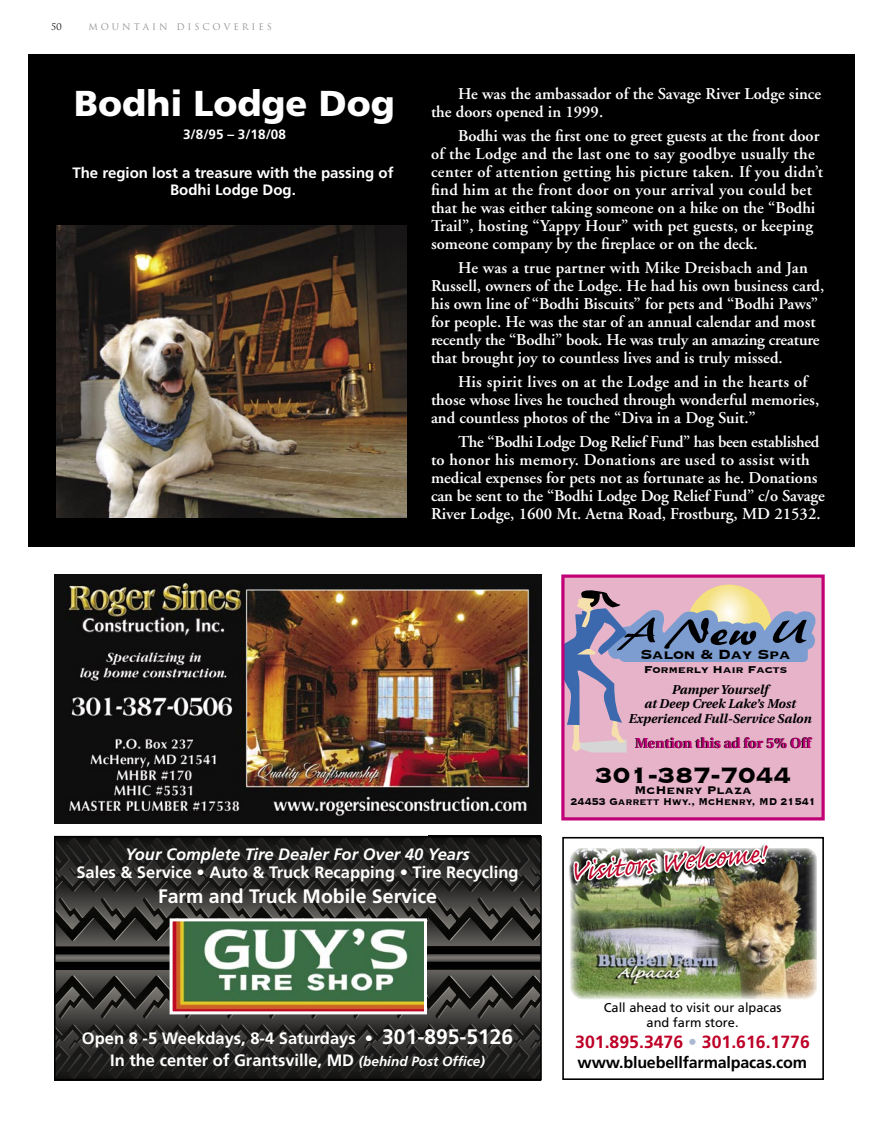
<style>
.page{position:relative;width:878px;height:1134px;background:#fff}
.page>*{position:absolute;margin:0;border:0;box-sizing:border-box;transform-origin:0 0}
.M_D_TEXT{font:900 36px "Frutiger";color:#fff}
.t1{font:35.25px "Caflisch Script Pro";color:#be0027}
.t2{font:700 28.95px "Copperplate";color:#000}
.t3{font:700 19.5px "Frutiger";color:#fff}
.t4{font:700 17.7px "Frutiger";color:#be0027}
.t5{font:700 17.25px "Copperplate";letter-spacing:-.025em;color:#000;scale:1.04 1}
.M_D_TEXT_no_Para{font:600 16.5px/18px "Adobe Garamond";color:#fff}
.t6{font:700 16.5px "Frutiger";color:#fff}
.t7{font:italic 700 16.5px "Frutiger";color:#fff}
.t8{font:700 16.05px "Frutiger";letter-spacing:-.01em;color:#000}
.M_D_CAPTION{font:700 15px/16.5px "Frutiger";color:#fff;text-align:center}
.t9{font:700 14.4px "Utopia";color:#c10077}
.t10{font:700 14.4px "Copperplate";color:#000}
.M_D_CAPTION-2{font:700 13.5px "Frutiger";color:#fff}
.t11{font:italic 700 12.9px "Utopia";color:#000}
.t12{font:12.9px "Frutiger";color:#000}
.t13{font:700 12.9px "Copperplate";color:#000;scale:.9 1}
.t14{font:700 12.9px "Copperplate";letter-spacing:-.025em;color:#000;scale:1.04 1}
.t15{font:9px "Trajan";color:#939393}
.t16{font:9px "Trajan";color:#111}
.s1{font-size:21px}
.s2{font-style:italic;font-size:13.5px}
.s3{color:#adb8d4}
</style>
<div class="page">
<svg style="left:57px;top:839px;width:481px;height:238px;background:#2e2d2c"></svg>
<div style="left:54px;top:836px;width:487px;height:244px;border:2px solid #000"></div>
<img style="left:174px;top:922px;width:249px;height:88px">
<div style="left:170px;top:918px;width:257px;height:96px;border:3px solid #fff"></div>
<img style="left:54px;top:574px;width:488px;height:249px">
<div style="left:562px;top:576px;width:261px;height:243px;background:#e6b3c8"></div>
<svg style="left:565px;top:585px;width:251px;height:168px"></svg>
<div style="left:561px;top:574px;width:263px;height:246px;border:3px solid #c10077"></div>
<div style="left:28px;top:54px;width:826px;height:493px;background:#000"></div>
<img style="left:57px;top:226px;width:349px;height:291px">
<div style="left:562px;top:837px;width:261px;height:243px;border:2px solid #000"></div>
<img style="left:570px;top:848px;width:246px;height:151px">
<img style="left:571px;top:836px;width:201px;height:77px">
<p class="t16" style="left:51px;top:21px;width:12px">50</p>
<p class="t15" style="left:88px;top:21px;width:185px">M O U N T A I N D I S C O V E R I E S</p>
<p class="M_D_TEXT" style="left:74px;top:81px;width:322px">Bodhi Lodge Dog</p>
<p class="M_D_CAPTION-2" style="left:183px;top:126px;width:104px">3/8/95 – 3/18/08</p>
<p class="M_D_CAPTION" style="left:72px;top:165px;width:322px">The region lost a treasure with the passing of<br>Bodhi Lodge Dog.</p>
<p class="M_D_TEXT_no_Para" style="left:431px;top:85px;width:392px;text-indent:27px">He was the ambassador of the Savage River Lodge since the doors opened in 1999.</p>
<p class="M_D_TEXT_no_Para" style="left:431px;top:127px;width:393px;text-indent:27px">Bodhi was the first one to greet guests at the front door of the Lodge and the last one to say goodbye usually the center of attention getting his picture taken. If you didn’t find him at the front door on your arrival you could bet that he was either taking someone on a hike on the “Bodhi Trail”, hosting “Yappy Hour” with pet guests, or keeping someone company by the fireplace or on the deck.</p>
<p class="M_D_TEXT_no_Para" style="left:431px;top:259px;width:394px;text-indent:27px">He was a true partner with Mike Dreisbach and Jan<br>Russell, owners of the Lodge. He had his own business card,</p>
<p class="M_D_TEXT_no_Para" style="left:431px;top:295px;width:390px">his own line of “Bodhi Biscuits” for pets and “Bodhi Paws” for people. He was the star of an annual calendar and most recently the “Bodhi” book. He was truly an amazing creature that brought joy to countless lives and is truly missed.</p>
<p class="M_D_TEXT_no_Para" style="left:431px;top:373px;width:389px;text-indent:27px">His spirit lives on at the Lodge and in the hearts of those whose lives he touched through wonderful memories, and countless photos of the “Diva in a Dog Suit.”</p>
<p class="M_D_TEXT_no_Para" style="left:431px;top:433px;width:395px;text-indent:27px">The “Bodhi Lodge Dog Relief Fund” has been established to honor his memory. Donations are used to assist with medical expenses for pets not as fortunate as he. Donations can be sent to the “Bodhi Lodge Dog Relief Fund” c/o Savage River Lodge, 1600 Mt. Aetna Road, Frostburg, MD 21532.</p>
<p class="t5" style="left:640px;top:643px;width:146px">Salon &amp; Day Spa</p>
<p class="t14" style="left:644px;top:661px;width:139px">Formerly Hair Facts</p>
<p class="t11" style="left:671px;top:682px;width:98px">Pamper Yourself</p>
<p class="t11" style="left:644px;top:696px;width:153px">at Deep Creek Lake’s Most</p>
<p class="t11" style="left:628px;top:711px;width:185px">Experienced Full-Service Salon</p>
<p class="t9" style="left:635px;top:735px;width:177px">Mention this ad for 5% Off</p>
<p class="t2" style="left:595px;top:756px;width:197px">301-387-7044</p>
<p class="t10" style="left:634px;top:781px;width:119px">McHenry Plaza</p>
<p class="t13" style="left:570px;top:794px;width:274px">24453 Garrett Hwy., McHenry, MD 21541</p>
<p class="t7" style="left:125px;top:844px;width:346px">Your Complete Tire Dealer For Over 40 Years</p>
<p class="t6" style="left:76px;top:862px;width:443px">Sales &amp; Service • Auto &amp; Truck Recapping • Tire Recycling</p>
<p class="t3" style="left:158px;top:885px;width:280px">Farm and Truck Mobile Service</p>
<p class="t6" style="left:82px;top:1029px;width:432px">Open 8 -5 Weekdays, 8-4 Saturdays • <span class="s1">301-895-5126</span></p>
<p class="t6" style="left:110px;top:1050px;width:376px">In the center of Grantsville, MD <span class="s2">(behind Post Office)</span></p>
<p class="t1" style="left:568px;top:853px;width:197px;rotate:-5deg">Visitors Welcome!</p>
<p class="t12" style="left:603px;top:1000px;width:179px">Call ahead to visit our alpacas</p>
<p class="t12" style="left:646px;top:1015px;width:94px">and farm store.</p>
<p class="t4" style="left:575px;top:1031px;width:236px">301.895.3476 <span class="s3">•</span> 301.616.1776</p>
<p class="t8" style="left:577px;top:1053px;width:231px">www.bluebellfarmalpacas.com</p>
</div>
